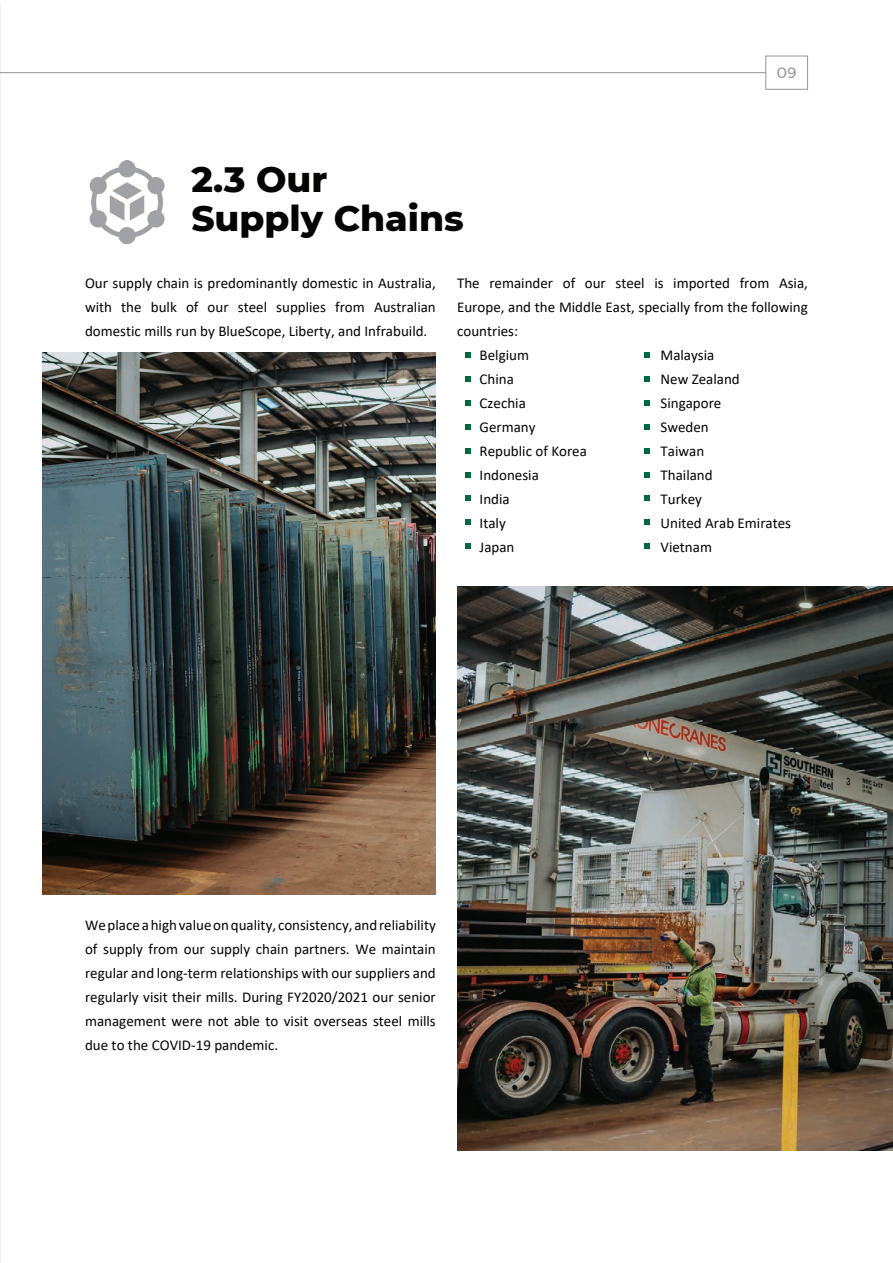
<style>
.page{position:relative;width:893px;height:1263px;background:#fff}
.page>*{position:absolute;margin:0;border:0;box-sizing:border-box;transform-origin:0 0}
.t1{font:800 36px/39px "Montserrat";color:#040503}
.t2{font:15px/24px "Calibri";color:#040503;text-align:justify}
.t3{font:15px "Montserrat";color:#939598}
</style>
<div class="page">
<img style="left:89px;top:160px;width:76px;height:83px">
<img style="left:457px;top:587px;width:436px;height:563px">
<svg style="left:466px;top:353px;width:5px;height:5px"></svg>
<svg style="left:644px;top:353px;width:5px;height:5px"></svg>
<svg style="left:466px;top:377px;width:5px;height:5px"></svg>
<svg style="left:644px;top:377px;width:5px;height:5px"></svg>
<svg style="left:466px;top:400px;width:5px;height:6px"></svg>
<svg style="left:644px;top:400px;width:5px;height:6px"></svg>
<svg style="left:466px;top:424px;width:5px;height:6px"></svg>
<svg style="left:644px;top:424px;width:5px;height:6px"></svg>
<svg style="left:466px;top:448px;width:5px;height:5px"></svg>
<svg style="left:644px;top:448px;width:5px;height:5px"></svg>
<svg style="left:466px;top:472px;width:5px;height:5px"></svg>
<svg style="left:644px;top:472px;width:5px;height:5px"></svg>
<svg style="left:466px;top:496px;width:5px;height:5px"></svg>
<svg style="left:644px;top:496px;width:5px;height:5px"></svg>
<svg style="left:466px;top:520px;width:5px;height:5px"></svg>
<svg style="left:644px;top:520px;width:5px;height:5px"></svg>
<svg style="left:466px;top:543px;width:5px;height:6px"></svg>
<svg style="left:644px;top:543px;width:5px;height:6px"></svg>
<img style="left:0;top:2px;width:1px;height:1261px">
<img style="left:43px;top:353px;width:393px;height:542px">
<div style="left:765px;top:56px;width:43px;height:34px;border:1px solid #939598"></div>
<hr style="left:0;top:72px;width:766px;height:1px;background:#939598">
<p class="t3" style="left:777px;top:62px;width:22px">09</p>
<h1 class="t1" style="left:191px;top:158px;width:274px">2.3 Our<br>Supply Chains</h1>
<p class="t2" style="left:85px;top:270px;width:352px">Our supply chain is predominantly domestic in Australia, with the bulk of our steel supplies from Australian domestic mills run by BlueScope, Liberty, and Infrabuild.</p>
<p class="t2" style="left:457px;top:270px;width:352px">The remainder of our steel is imported from Asia,</p>
<p class="t2" style="left:457px;top:294px;width:352px">Europe, and the Middle East, specially from the following</p>
<p class="t2" style="left:457px;top:318px;width:63px">countries:</p>
<p class="t2" style="left:480px;top:342px;width:51px">Belgium</p>
<p class="t2" style="left:480px;top:366px;width:36px">China</p>
<p class="t2" style="left:480px;top:390px;width:48px">Czechia</p>
<p class="t2" style="left:480px;top:414px;width:58px">Germany</p>
<p class="t2" style="left:480px;top:438px;width:109px">Republic of Korea</p>
<p class="t2" style="left:480px;top:462px;width:61px">Indonesia</p>
<p class="t2" style="left:480px;top:486px;width:32px">India</p>
<p class="t2" style="left:480px;top:510px;width:28px">Italy</p>
<p class="t2" style="left:480px;top:534px;width:36px">Japan</p>
<p class="t2" style="left:660px;top:343px;width:132px;text-align:left">Malaysia<br>New Zealand<br>Singapore<br>Sweden<br>Taiwan<br>Thailand<br>Turkey<br>United Arab Emirates<br>Vietnam</p>
<p class="t2" style="left:85px;top:912px;width:352px">We place a high value on quality, consistency, and reliability of supply from our supply chain partners. We maintain regular and long-term relationships with our suppliers and regularly visit their mills. During FY2020/2021 our senior management were not able to visit overseas steel mills due to the COVID-19 pandemic.</p>
</div>
